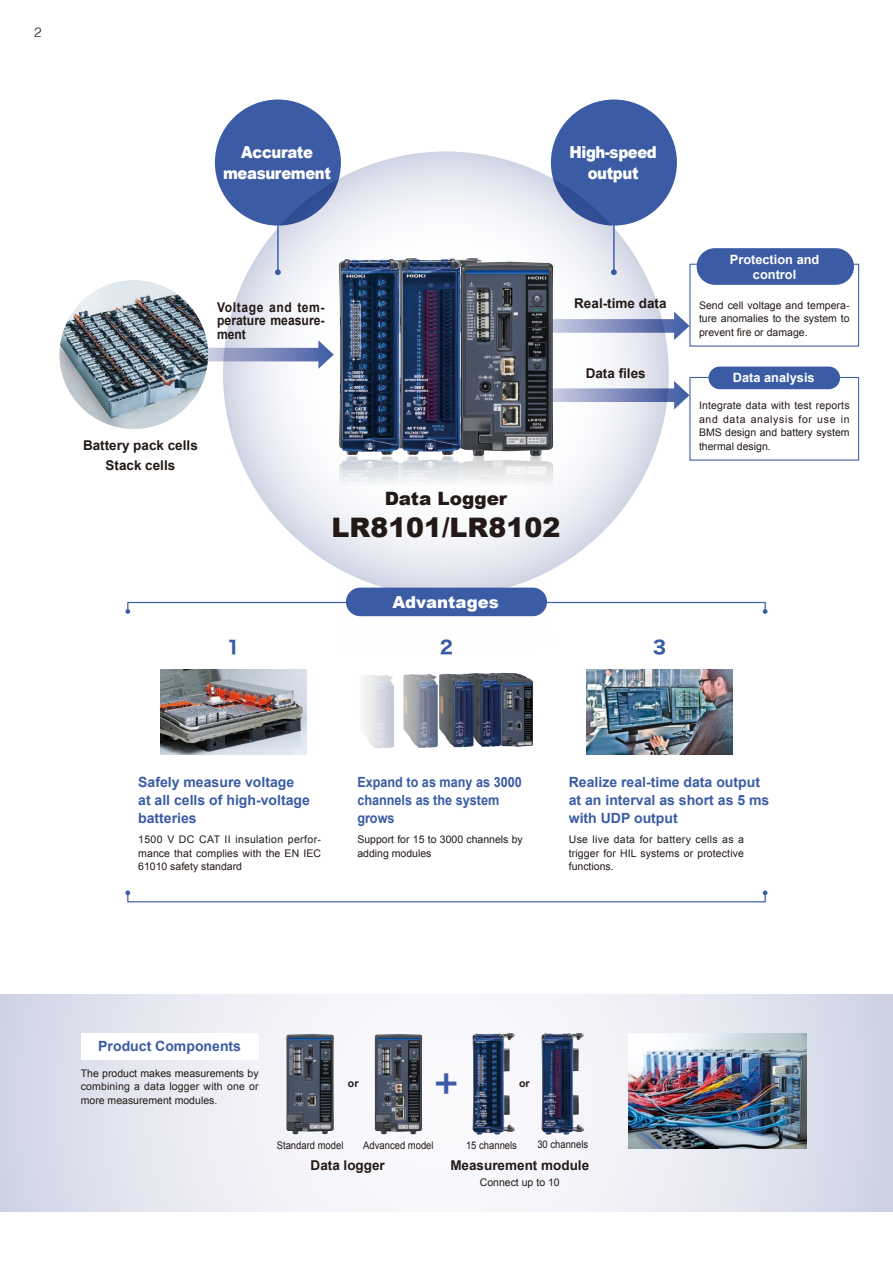
<style>
.page{position:relative;width:893px;height:1263px;background:#fff}
.page>*{position:absolute;margin:0;border:0;box-sizing:border-box;transform-origin:0 0}
.t1{font:34.5px "Hiragino Sans W6";color:#3b5ca4}
.t2{font:900 26.85px "Arial";color:#231916}
.t3{font:900 18.45px "Arial";color:#231916}
.t4{font:18px "Hiragino Sans W7";color:#3b5ca4}
.t5{font:900 16.5px/21px "Arial";letter-spacing:-.025em;color:#fff;text-align:center;scale:.9 1}
.t6{font:900 16.5px "Arial";color:#fff}
.t7{font:700 14.1px/18px "Arial";color:#3b5ca4}
.t8{font:700 14.1px/18px "Arial";color:#3b5ca4;scale:.9 1}
.t9{font:700 13.5px/19.5px "Arial";color:#231916;text-align:center}
.t10{font:700 13.5px/13.5px "Arial";color:#231916;text-align:justify;scale:.9 1}
.t11{font:300 13.5px "Helvetica";color:#231916}
.t12{font:700 12.75px/15px "Arial";color:#fff;text-align:center}
.t13{font:10.5px/13.5px "Arial";color:#231916;text-align:justify}
.t14{font:10.5px "Arial";color:#231916;scale:.9 1}
.t15{font:700 10.5px "Arial";color:#231916}
</style>
<div class="page">
<div style="left:689px;top:377px;width:170px;height:84px;border:1px solid #3b5ca4"></div>
<svg style="left:223px;top:151px;width:446px;height:418px"></svg>
<svg style="left:0;top:994px;width:893px;height:218px"></svg>
<div style="left:215px;top:100px;width:126px;height:126px;background:#3b5ca4;border-radius:50%"></div>
<hr style="left:277px;top:201px;width:2px;height:71px;background:#3b5ca4">
<svg style="left:275px;top:269px;width:6px;height:6px"></svg>
<div style="left:551px;top:100px;width:126px;height:126px;background:#3b5ca4;border-radius:50%"></div>
<hr style="left:613px;top:201px;width:2px;height:71px;background:#3b5ca4">
<svg style="left:611px;top:269px;width:6px;height:6px"></svg>
<svg style="left:553px;top:319px;width:121px;height:14px;background:#8994c1"></svg>
<svg style="left:674px;top:312px;width:15px;height:28px"></svg>
<svg style="left:553px;top:388px;width:121px;height:14px;background:#8995c1"></svg>
<svg style="left:674px;top:381px;width:15px;height:28px"></svg>
<div style="left:697px;top:248px;width:157px;height:37px;background:#3b5ca4;border-radius:18px"></div>
<div style="left:708px;top:367px;width:132px;height:22px;background:#3b5ca4;border-radius:11px"></div>
<svg style="left:208px;top:348px;width:110px;height:13px"></svg>
<svg style="left:318px;top:340px;width:16px;height:29px"></svg>
<div style="left:127px;top:892px;width:639px;height:10px;border:1px solid #3b5ca4"></div>
<svg style="left:763px;top:890px;width:4px;height:5px"></svg>
<svg style="left:125px;top:890px;width:5px;height:5px"></svg>
<img style="left:160px;top:670px;width:147px;height:84px">
<img style="left:586px;top:670px;width:147px;height:84px">
<img style="left:501px;top:673px;width:32px;height:74px">
<img style="left:473px;top:673px;width:28px;height:74px">
<img style="left:403px;top:673px;width:70px;height:75px">
<img style="left:364px;top:675px;width:30px;height:73px">
<img style="left:375px;top:1034px;width:47px;height:100px">
<img style="left:286px;top:1034px;width:48px;height:100px">
<img style="left:472px;top:1033px;width:43px;height:101px">
<img style="left:541px;top:1033px;width:43px;height:101px">
<div style="left:81px;top:1033px;width:178px;height:27px;background:#fff"></div>
<img style="left:339px;top:258px;width:60px;height:359px">
<img style="left:399px;top:258px;width:83px;height:359px">
<img style="left:461px;top:262px;width:92px;height:355px">
<img style="left:60px;top:280px;width:148px;height:149px;border-radius:74px">
<div style="left:127px;top:602px;width:639px;height:10px;border:1px solid #3b5ca4"></div>
<svg style="left:125px;top:609px;width:5px;height:5px"></svg>
<svg style="left:763px;top:609px;width:4px;height:5px"></svg>
<div style="left:346px;top:588px;width:201px;height:28px;background:#3b5ca4;border-radius:14px"></div>
<img style="left:628px;top:1033px;width:179px;height:115px">
<p class="t11" style="left:34px;top:21px;width:9px">2</p>
<h3 class="t5" style="left:223px;top:141px;width:121px">Accurate measurement</h3>
<h3 class="t5" style="left:569px;top:141px;width:99px">High-speed output</h3>
<p class="t10" style="left:217px;top:301px;width:121px">Voltage and tem&shy;perature measure&shy;ment</p>
<p class="t9" style="left:574px;top:294px;width:94px">Real-time data</p>
<p class="t9" style="left:586px;top:364px;width:62px">Data files</p>
<p class="t9" style="left:83px;top:436px;width:116px">Battery pack cells<br>Stack cells</p>
<h3 class="t3" style="left:385px;top:485px;width:124px">Data Logger</h3>
<h2 class="t2" style="left:332px;top:507px;width:230px">LR8101/LR8102</h2>
<h3 class="t6" style="left:392px;top:590px;width:108px">Advantages</h3>
<h3 class="t4" style="left:227px;top:633px;width:15px">1</h3>
<h3 class="t4" style="left:440px;top:633px;width:15px">2</h3>
<h3 class="t4" style="left:653px;top:633px;width:15px">3</h3>
<p class="t12" style="left:730px;top:252px;width:91px">Protection and control</p>
<p class="t13" style="left:699px;top:298px;width:152px">Send cell voltage and tempera&shy;ture anomalies to the system to prevent fire or damage.</p>
<p class="t12" style="left:733px;top:371px;width:83px">Data analysis</p>
<p class="t13" style="left:699px;top:399px;width:152px">Integrate data with test reports and data analysis for use in BMS design and battery system thermal design.</p>
<h3 class="t7" style="left:138px;top:773px;width:173px">Safely measure voltage at all cells of high-voltage batteries</h3>
<h3 class="t7" style="left:569px;top:773px;width:202px">Realize real-time data output at an interval as short as 5 ms with UDP output</h3>
<h3 class="t8" style="left:357px;top:773px;width:184px">Expand to as many as 3000 channels as the system grows</h3>
<p class="t13" style="left:138px;top:833px;width:184px">1500 V DC CAT II insulation perfor&shy;mance that complies with the EN IEC 61010 safety standard</p>
<p class="t13" style="left:569px;top:833px;width:177px">Use live data for battery cells as a trigger for HIL systems or protective functions.</p>
<p class="t13" style="left:357px;top:833px;width:167px">Support for 15 to 3000 channels by adding modules</p>
<h3 class="t7" style="left:98px;top:1038px;width:144px">Product Components</h3>
<p class="t13" style="left:81px;top:1067px;width:179px">The product makes measurements by combining a data logger with one or more measurement modules.</p>
<p class="t15" style="left:348px;top:1076px;width:12px">or</p>
<h1 class="t1" style="left:435px;top:1049px;width:25px">+</h1>
<p class="t15" style="left:519px;top:1076px;width:12px">or</p>
<p class="t14" style="left:277px;top:1138px;width:76px">Standard model</p>
<p class="t14" style="left:363px;top:1138px;width:80px">Advanced model</p>
<p class="t14" style="left:466px;top:1139px;width:58px">15 channels</p>
<p class="t14" style="left:537px;top:1137px;width:58px">30 channels</p>
<p class="t9" style="left:311px;top:1156px;width:76px">Data logger</p>
<p class="t9" style="left:450px;top:1156px;width:140px">Measurement module</p>
<p class="t13" style="left:480px;top:1176px;width:81px">Connect up to 10</p>
</div>
